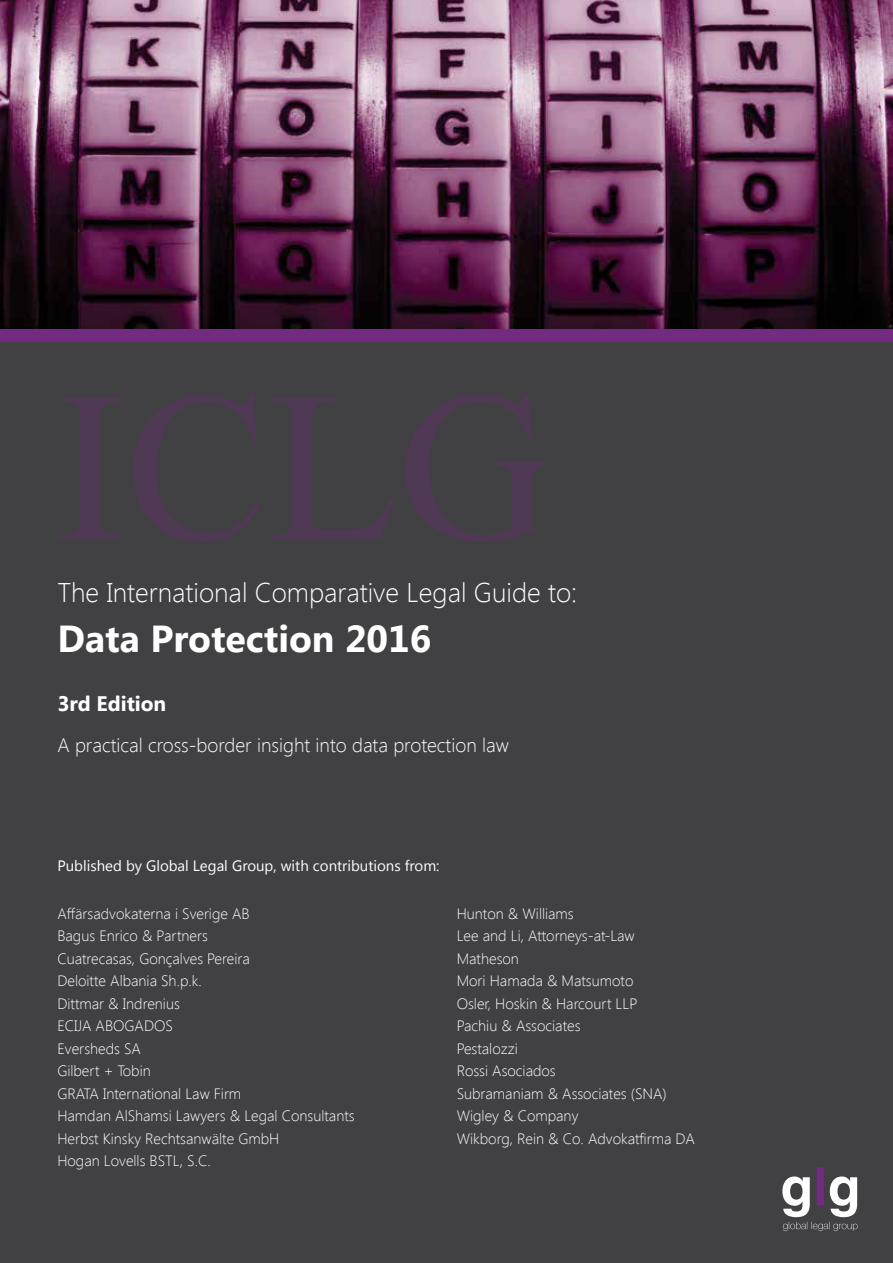
<style>
.page{position:relative;width:893px;height:1263px;background:#fff}
.page>*{position:absolute;margin:0;border:0;box-sizing:border-box;transform-origin:0 0}
.t1{font:700 37.5px "Segoe UI";color:#fff}
.t2{font:300 27px "Segoe UI";color:#fff}
.t3{font:700 21px "Segoe UI";color:#fff}
.t4{font:300 19.5px "Segoe UI";color:#fff}
.t5{font:300 15px/22.5px "Segoe UI";color:#fff}
.t6{font:15px "Segoe UI";color:#fff}
</style>
<div class="page">
<div style="left:0;top:330px;width:893px;height:933px;background:#414042"></div>
<img style="left:0;top:0;width:893px;height:330px">
<div style="left:0;top:330px;width:893px;height:12px;background:#732a81"></div>
<svg style="left:782px;top:1167px;width:76px;height:64px"></svg>
<h2 class="t2" style="left:57px;top:574px;width:521px">The International Comparative Legal Guide to:</h2>
<h1 class="t1" style="left:57px;top:612px;width:375px">Data Protection 2016</h1>
<h3 class="t3" style="left:57px;top:688px;width:110px">3rd Edition</h3>
<h3 class="t4" style="left:57px;top:732px;width:453px">A practical cross-border insight into data protection law</h3>
<p class="t6" style="left:57px;top:855px;width:384px">Published by Global Legal Group, with contributions from:</p>
<p class="t5" style="left:57px;top:902px;width:299px">Affärsadvokaterna i Sverige AB<br>Bagus Enrico &amp; Partners<br>Cuatrecasas, Gonçalves Pereira<br>Deloitte Albania Sh.p.k.<br>Dittmar &amp; Indrenius<br>ECIJA ABOGADOS<br>Eversheds SA<br>Gilbert + Tobin<br>GRATA International Law Firm<br>Hamdan AlShamsi Lawyers &amp; Legal Consultants<br>Herbst Kinsky Rechtsanwälte GmbH<br>Hogan Lovells BSTL, S.C.</p>
<p class="t5" style="left:457px;top:902px;width:240px">Hunton &amp; Williams<br>Lee and Li, Attorneys-at-Law<br>Matheson<br>Mori Hamada &amp; Matsumoto<br>Osler, Hoskin &amp; Harcourt LLP<br>Pachiu &amp; Associates<br>Pestalozzi<br>Rossi Asociados<br>Subramaniam &amp; Associates (SNA)<br>Wigley &amp; Company<br>Wikborg, Rein &amp; Co. Advokatfirma DA</p>
</div>
